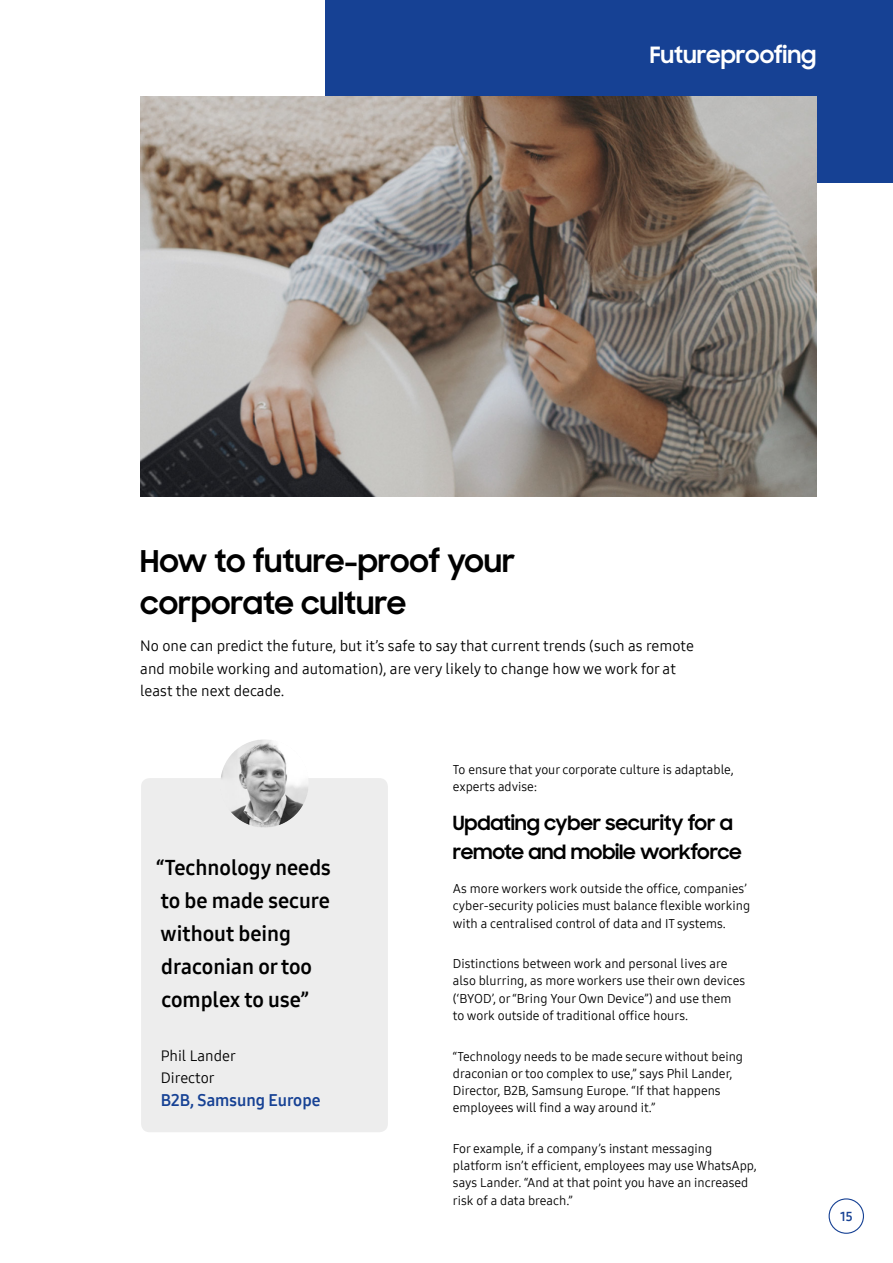
<style>
.page{position:relative;width:893px;height:1263px;background:#fff}
.page>*{position:absolute;margin:0;border:0;box-sizing:border-box;transform-origin:0 0}
.t1{font:700 30px/42px "Samsung Sharp Sans";color:#000}
.t2{font:24px "Samsung One 400";color:#fff}
.t3{font:700 22.5px "Samsung Sharp Sans";color:#fff}
.t4{font:21px/33px "Samsung One 700";color:#000}
.t5{font:700 19.5px/28.5px "Samsung Sharp Sans";letter-spacing:-.01em;color:#000}
.t6{font:16.5px "Samsung One 700";color:#164194}
.t7{font:15px/22.5px "Samsung One 400";color:#000}
.t8{font:12.75px/17.2px "Samsung One 400";color:#000}
.t9{font:12.75px "Samsung One 700";color:#164194}
</style>
<div class="page">
<div style="left:829px;top:1198px;width:35px;height:36px;border:1px solid #164194;border-radius:50%"></div>
<div style="left:141px;top:778px;width:247px;height:354px;background:#ededed;border-radius:9px"></div>
<img style="left:140px;top:97px;width:676px;height:399px">
<svg style="left:325px;top:0;width:568px;height:183px;background:#495c88"></svg>
<img style="left:220px;top:739px;width:89px;height:88px;border-radius:44px">
<h3 class="t3" style="left:650px;top:38px;width:168px">Futureproofing</h3>
<h2 class="t2" style="left:690px;top:44px;width:128px">Workspaces</h2>
<h1 class="t1" style="left:140px;top:539px;width:376px">How to future-proof your corporate culture</h1>
<p class="t7" style="left:140px;top:635px;width:555px">No one can predict the future, but it’s safe to say that current trends (such as remote and mobile working and automation), are very likely to change how we work for at least the next decade.</p>
<h3 class="t4" style="left:156px;top:851px;width:176px">“Technology needs to be made secure without being draconian or too complex to use”</h3>
<p class="t7" style="left:161px;top:1044px;width:77px">Phil Lander<br>Director</p>
<p class="t6" style="left:161px;top:1089px;width:161px">B2B, Samsung Europe</p>
<p class="t8" style="left:453px;top:760px;width:282px">To ensure that your corporate culture is adaptable, experts advise:</p>
<h3 class="t5" style="left:453px;top:808px;width:290px">Updating cyber security for a remote and mobile workforce</h3>
<p class="t8" style="left:453px;top:880px;width:299px">As more workers work outside the office, companies’ cyber-security policies must balance flexible working with a centralised control of data and IT systems.</p>
<p class="t8" style="left:453px;top:955px;width:294px">Distinctions between work and personal lives are also blurring, as more workers use their own devices (‘BYOD’, or “Bring Your Own Device”) and use them to work outside of traditional office hours.</p>
<p class="t8" style="left:453px;top:1047px;width:292px">“Technology needs to be made secure without being draconian or too complex to use,” says Phil Lander, Director, B2B, Samsung Europe. “If that happens employees will find a way around it.”</p>
<p class="t8" style="left:453px;top:1140px;width:305px">For example, if a company’s instant messaging platform isn’t efficient, employees may use WhatsApp, says Lander. “And at that point you have an increased risk of a data breach.”</p>
<p class="t9" style="left:840px;top:1207px;width:14px">15</p>
</div>
